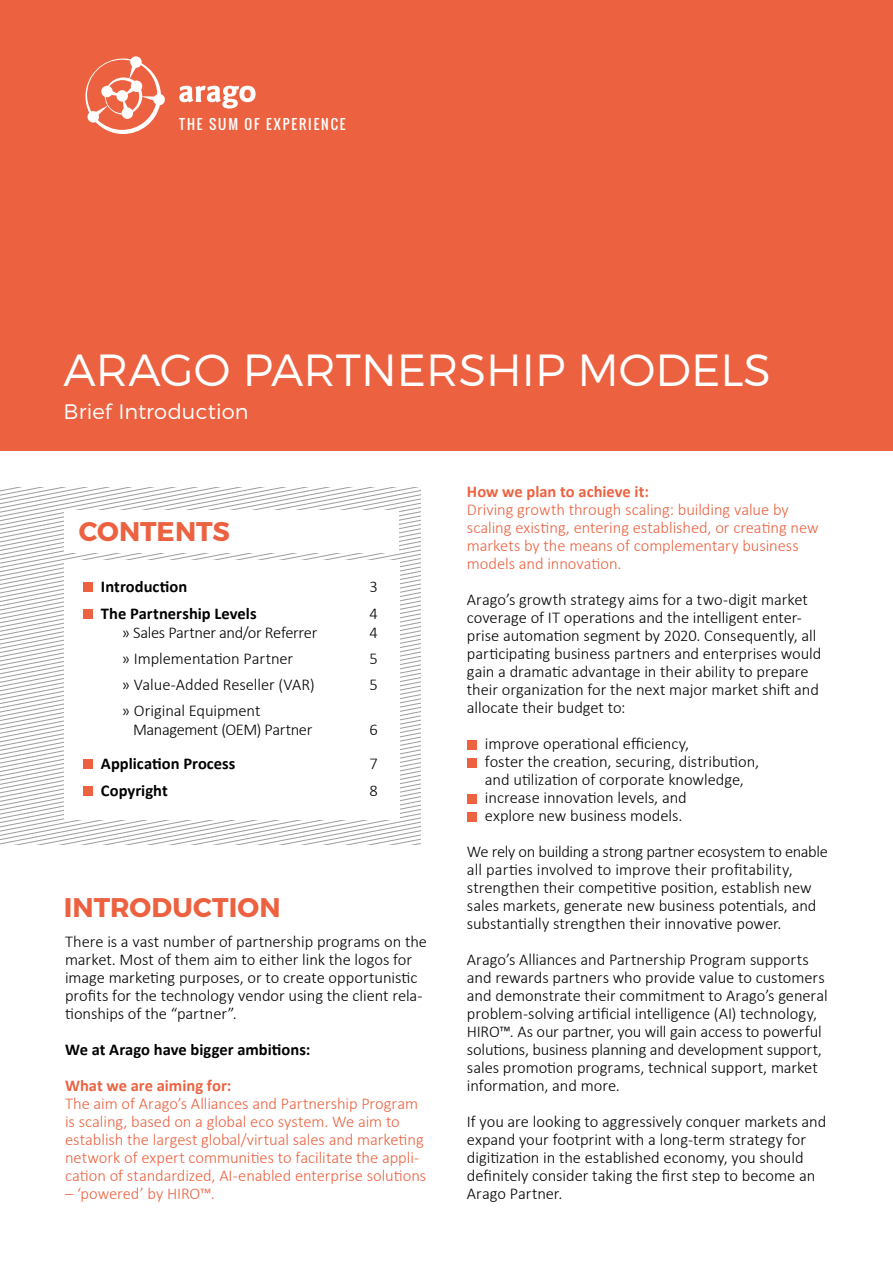
<style>
.page{position:relative;width:893px;height:1263px;background:#fff}
.page>*{position:absolute;margin:0;border:0;box-sizing:border-box;transform-origin:0 0}
.t1{font:300 45px "Montserrat";color:#fff}
.t2{font:700 27px "Montserrat";color:#ec6241}
.t3{font:300 21px "Montserrat";letter-spacing:.005em;color:#fff}
.t4{font:300 16.5px/18px "Calibri";letter-spacing:-.005em;color:#000}
.t5{font:300 16.5px/18px "Calibri";letter-spacing:-.005em;color:#ec6241}
.t6{font:700 16.5px "Calibri";letter-spacing:.005em;color:#000}
.t7{font:700 16.5px "Calibri";color:#ec6241}
.t8{font:300 16.5px "Calibri";letter-spacing:-.025em;color:#000}
.t9{font:13.5px "Oswald";letter-spacing:.14em;color:#fff}
</style>
<div class="page">
<svg style="left:0;top:488px;width:421px;height:3px"></svg>
<svg style="left:0;top:491px;width:421px;height:5px"></svg>
<svg style="left:0;top:496px;width:421px;height:4px"></svg>
<svg style="left:0;top:500px;width:421px;height:4px"></svg>
<svg style="left:0;top:504px;width:421px;height:4px"></svg>
<svg style="left:0;top:555px;width:421px;height:4px"></svg>
<svg style="left:0;top:738px;width:421px;height:107px"></svg>
<div style="left:64px;top:561px;width:336px;height:259px;background:#fff"></div>
<div style="left:0;top:0;width:893px;height:450px;background:#ec6241"></div>
<svg style="left:179px;top:86px;width:77px;height:23px"></svg>
<svg style="left:85px;top:56px;width:80px;height:78px"></svg>
<div style="left:83px;top:582px;width:9px;height:10px;background:#ec6241"></div>
<div style="left:83px;top:609px;width:9px;height:10px;background:#ec6241"></div>
<div style="left:83px;top:759px;width:9px;height:10px;background:#ec6241"></div>
<div style="left:83px;top:786px;width:9px;height:10px;background:#ec6241"></div>
<div style="left:467px;top:740px;width:9px;height:9px;background:#ec6241"></div>
<div style="left:467px;top:758px;width:9px;height:9px;background:#ec6241"></div>
<div style="left:467px;top:794px;width:9px;height:9px;background:#ec6241"></div>
<div style="left:467px;top:812px;width:9px;height:9px;background:#ec6241"></div>
<p class="t9" style="left:179px;top:114px;width:168px">THE SUM OF EXPERIENCE</p>
<h1 class="t1" style="left:64px;top:342px;width:709px">ARAGO PARTNERSHIP MODELS</h1>
<p class="t3" style="left:64px;top:399px;width:187px">Brief Introduction</p>
<h2 class="t2" style="left:79px;top:515px;width:153px">CONTENTS</h2>
<p class="t6" style="left:101px;top:576px;width:88px">Introduction</p>
<p class="t4" style="left:369px;top:576px;width:10px">3</p>
<p class="t6" style="left:101px;top:603px;width:157px">The Partnership Levels</p>
<p class="t4" style="left:369px;top:603px;width:10px">4</p>
<p class="t8" style="left:122px;top:623px;width:197px">» Sales Partner and/or Referrer</p>
<p class="t4" style="left:369px;top:623px;width:10px">4</p>
<p class="t4" style="left:122px;top:649px;width:173px">» Implementation Partner</p>
<p class="t4" style="left:369px;top:649px;width:10px">5</p>
<p class="t4" style="left:122px;top:675px;width:194px">» Value-Added Reseller (VAR)</p>
<p class="t4" style="left:369px;top:675px;width:10px">5</p>
<p class="t4" style="left:133px;top:700px;width:181px;line-height:19.5px;text-indent:-11px">» Original Equipment<br>Management (OEM) Partner</p>
<p class="t4" style="left:369px;top:720px;width:10px">6</p>
<p class="t6" style="left:101px;top:753px;width:136px">Application Process</p>
<p class="t4" style="left:369px;top:753px;width:10px">7</p>
<p class="t6" style="left:101px;top:780px;width:68px">Copyright</p>
<p class="t4" style="left:369px;top:780px;width:10px">8</p>
<h2 class="t2" style="left:64px;top:891px;width:218px">INTRODUCTION</h2>
<p class="t4" style="left:65px;top:931px;width:363px">There is a vast number of partnership programs on the market. Most of them aim to either link the logos for image marketing purposes, or to create opportunistic profits for the technology vendor using the client rela&shy;tionships of the “partner”.</p>
<p class="t6" style="left:65px;top:1039px;width:247px">We at Arago have bigger ambitions:</p>
<p class="t7" style="left:65px;top:1075px;width:168px">What we are aiming for:</p>
<p class="t5" style="left:65px;top:1093px;width:363px">The aim of Arago’s Alliances and Partnership Program is scaling, based on a global eco system. We aim to establish the largest global/virtual sales and marketing network of expert communities to facilitate the appli&shy;cation of standardized, AI-enabled enterprise solutions</p>
<p class="t5" style="left:65px;top:1183px;width:151px">– ‘powered’ by HIRO™.</p>
<p class="t7" style="left:467px;top:481px;width:183px">How we plan to achieve it:</p>
<p class="t5" style="left:467px;top:500px;width:353px">Driving growth through scaling: building value by scaling existing, entering established, or creating new markets by the means of complementary business models and innovation.</p>
<p class="t4" style="left:467px;top:590px;width:356px">Arago’s growth strategy aims for a two-digit market coverage of IT operations and the intelligent enter&shy;prise automation segment by 2020. Consequently, all participating business partners and enterprises would gain a dramatic advantage in their ability to prepare their organization for the next major market shift and allocate their budget to:</p>
<p class="t4" style="left:485px;top:734px;width:276px">improve operational efficiency,<br>foster the creation, securing, distribution, and utilization of corporate knowledge, increase innovation levels, and<br>explore new business models.</p>
<p class="t4" style="left:467px;top:842px;width:363px">We rely on building a strong partner ecosystem to enable all parties involved to improve their profitability, strengthen their competitive position, establish new sales markets, generate new business potentials, and substantially strengthen their innovative power.</p>
<p class="t4" style="left:467px;top:950px;width:362px">Arago’s Alliances and Partnership Program supports and rewards partners who provide value to customers and demonstrate their commitment to Arago’s general problem-solving artificial intelligence (AI) technology, HIRO™. As our partner, you will gain access to powerful solutions, business planning and development support, sales promotion programs, technical support, market information, and more.</p>
<p class="t4" style="left:467px;top:1112px;width:361px">If you are looking to aggressively conquer markets and expand your footprint with a long-term strategy for digitization in the established economy, you should definitely consider taking the first step to become an Arago Partner.</p>
</div>
